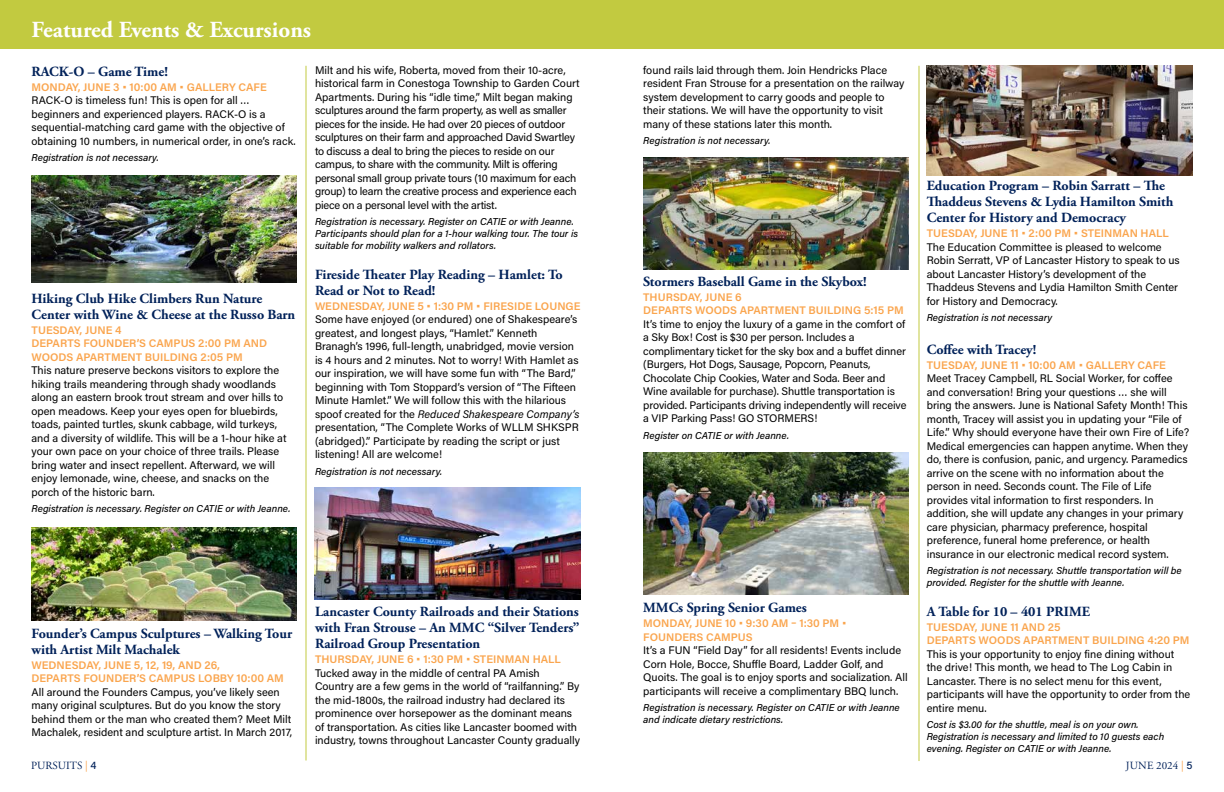
<style>
.page{position:relative;width:1224px;height:792px;background:#fff}
.page>*{position:absolute;margin:0;border:0;box-sizing:border-box;transform-origin:0 0}
.t1{font:700 23px "Adobe Garamond Pro";color:#fff}
.t2{font:700 14px/16px "Adobe Garamond Pro";color:#002159}
.t3{font:11px/13.5px "Acumin Pro";color:#000}
.t4{font:11px/13.5px "Acumin Pro";letter-spacing:-.02em;color:#000}
.t5{font:600 11px/13.5px "Acumin Pro";color:#faa54e}
.t6{font:11px "Adobe Garamond Pro";color:#002159}
.t7{font:italic 500 10px/12px "Acumin Pro";color:#000}
.s1{font-style:italic}
.s2{color:#faa54e}
.s3{font-family:"Acumin Pro";font-weight:500}
</style>
<div class="page">
<div style="left:0;top:0;width:1224px;height:48px;background:#c2ca40"></div>
<hr style="left:306px;top:66px;width:1px;height:694px;background:#c2ca40">
<hr style="left:919px;top:66px;width:1px;height:695px;background:#c2ca40">
<img style="left:32px;top:176px;width:265px;height:106px">
<img style="left:315px;top:488px;width:265px;height:112px">
<img style="left:644px;top:157px;width:265px;height:112px">
<img style="left:927px;top:66px;width:265px;height:110px">
<img style="left:31px;top:527px;width:266px;height:94px">
<img style="left:644px;top:452px;width:265px;height:142px">
<h1 class="t1" style="left:32px;top:16px;width:281px">Featured Events &amp; Excursions</h1>
<p class="t2" style="left:32px;top:64px;width:138px">RACK-O – Game Time!</p>
<p class="t5" style="left:32px;top:80px;width:237px">MONDAY, JUNE 3 • 10:00 AM • GALLERY CAFE</p>
<p class="t3" style="left:32px;top:93px;width:266px">RACK-O is timeless fun! This is open for all … beginners and experienced players. RACK-O is a sequential-matching card game with the objective of obtaining 10 numbers, in numerical order, in one’s rack.</p>
<p class="t7" style="left:32px;top:151px;width:129px">Registration is not necessary.</p>
<p class="t2" style="left:32px;top:291px;width:265px">Hiking Club Hike Climbers Run Nature<br>Center with Wine &amp; Cheese at the Russo Barn</p>
<p class="t5" style="left:32px;top:323px;width:237px">TUESDAY, JUNE 4<br>DEPARTS FOUNDER’S CAMPUS 2:00 PM AND<br>WOODS APARTMENT BUILDING 2:05 PM</p>
<p class="t3" style="left:32px;top:363px;width:257px">This nature preserve beckons visitors to explore the hiking trails meandering through shady woodlands along an eastern brook trout stream and over hills to open meadows. Keep your eyes open for bluebirds, toads, painted turtles, skunk cabbage, wild turkeys, and a diversity of wildlife. This will be a 1-hour hike at your own pace on your choice of three trails. Please bring water and insect repellent. Afterward, we will enjoy lemonade, wine, cheese, and snacks on the porch of the historic barn.</p>
<p class="t7" style="left:32px;top:502px;width:260px">Registration is necessary. Register on CATIE or with Jeanne.</p>
<p class="t4" style="left:315px;top:63px;width:266px">Milt and his wife, Roberta, moved from their 10-acre, historical farm in Conestoga Township to Garden Court Apartments. During his “idle time,” Milt began making sculptures around the farm property, as well as smaller pieces for the inside. He had over 20 pieces of outdoor sculptures on their farm and approached David Swartley to discuss a deal to bring the pieces to reside on our campus, to share with the community. Milt is offering personal small group private tours (10 maximum for each group) to learn the creative process and experience each piece on a personal level with the artist.</p>
<p class="t7" style="left:315px;top:215px;width:265px">Registration is necessary. Register on CATIE or with Jeanne.<br>Participants should plan for a 1-hour walking tour. The tour is suitable for mobility walkers and rollators.</p>
<p class="t2" style="left:315px;top:267px;width:249px">Fireside Theater Play Reading – Hamlet: To<br>Read or Not to Read!</p>
<p class="t5" style="left:315px;top:299px;width:267px">WEDNESDAY, JUNE 5 • 1:30 PM • FIRESIDE LOUNGE</p>
<p class="t3" style="left:315px;top:312px;width:266px">Some have enjoyed (or endured) one of Shakespeare’s greatest, and longest plays, “Hamlet.” Kenneth Branagh’s 1996, full-length, unabridged, movie version is 4 hours and 2 minutes. Not to worry! With Hamlet as our inspiration, we will have some fun with “The Bard,” beginning with Tom Stoppard’s version of “The Fifteen Minute Hamlet.” We will follow this with the hilarious spoof created for the <span class="s1">Reduced Shakespeare Company’s </span>presentation, “The Complete Works of WLLM SHKSPR (abridged).” Participate by reading the script or just listening! All are welcome!</p>
<p class="t7" style="left:315px;top:465px;width:129px">Registration is not necessary.</p>
<p class="t2" style="left:32px;top:626px;width:262px">Founder’s Campus Sculptures – Walking Tour with Artist Milt Machalek</p>
<p class="t5" style="left:32px;top:658px;width:254px">WEDNESDAY, JUNE 5, 12, 19, AND 26,<br>DEPARTS FOUNDER’S CAMPUS LOBBY 10:00 AM</p>
<p class="t3" style="left:32px;top:685px;width:262px">All around the Founders Campus, you’ve likely seen many original sculptures. But do you know the story behind them or the man who created them? Meet Milt Machalek, resident and sculpture artist. In March 2017,</p>
<p class="t2" style="left:315px;top:604px;width:266px;text-align:justify">Lancaster County Railroads and their Stations with Fran Strouse – An MMC “Silver Tenders” Railroad Group Presentation</p>
<p class="t5" style="left:315px;top:652px;width:247px">THURSDAY, JUNE 6 • 1:30 PM • STEINMAN HALL</p>
<p class="t3" style="left:315px;top:666px;width:267px">Tucked away in the middle of central PA Amish Country are a few gems in the world of “railfanning.” By the mid-1800s, the railroad industry had declared its prominence over horsepower as the dominant means of transportation. As cities like Lancaster boomed with industry, towns throughout Lancaster County gradually</p>
<p class="t3" style="left:643px;top:63px;width:263px">found rails laid through them. Join Hendricks Place resident Fran Strouse for a presentation on the railway system development to carry goods and people to their stations. We will have the opportunity to visit many of these stations later this month.</p>
<p class="t7" style="left:643px;top:134px;width:129px">Registration is not necessary.</p>
<p class="t2" style="left:643px;top:274px;width:225px">Stormers Baseball Game in the Skybox!</p>
<p class="t5" style="left:643px;top:290px;width:262px">THURSDAY, JUNE 6<br>DEPARTS WOODS APARTMENT BUILDING 5:15 PM</p>
<p class="t3" style="left:643px;top:317px;width:265px">It’s time to enjoy the luxury of a game in the comfort of a Sky Box! Cost is $30 per person. Includes a complimentary ticket for the sky box and a buffet dinner (Burgers, Hot Dogs, Sausage, Popcorn, Peanuts, Chocolate Chip Cookies, Water and Soda. Beer and Wine available for purchase). Shuttle transportation is provided. Participants driving independently will receive a VIP Parking Pass! GO STORMERS!</p>
<p class="t7" style="left:643px;top:429px;width:147px">Register on CATIE or with Jeanne.</p>
<p class="t2" style="left:643px;top:600px;width:165px">MMCs Spring Senior Games</p>
<p class="t5" style="left:643px;top:616px;width:205px">MONDAY, JUNE 10 • 9:30 AM – 1:30 PM •<br>FOUNDERS CAMPUS</p>
<p class="t3" style="left:643px;top:643px;width:266px">It’s a FUN “Field Day” for all residents! Events include Corn Hole, Bocce, Shuffle Board, Ladder Golf, and Quoits. The goal is to enjoy sports and socialization. All participants will receive a complimentary BBQ lunch.</p>
<p class="t7" style="left:643px;top:701px;width:258px">Registration is necessary. Register on CATIE or with Jeanne and indicate dietary restrictions.</p>
<p class="t2" style="left:927px;top:178px;width:248px">Education Program – Robin Sarratt – The<br>Thaddeus Stevens &amp; Lydia Hamilton Smith<br>Center for History and Democracy</p>
<p class="t5" style="left:927px;top:226px;width:244px">TUESDAY, JUNE 11 • 2:00 PM • STEINMAN HALL</p>
<p class="t3" style="left:927px;top:240px;width:255px">The Education Committee is pleased to welcome Robin Serratt, VP of Lancaster History to speak to us about Lancaster History’s development of the Thaddeus Stevens and Lydia Hamilton Smith Center for History and Democracy.</p>
<p class="t7" style="left:927px;top:311px;width:127px">Registration is not necessary</p>
<p class="t2" style="left:927px;top:342px;width:111px">Coffee with Tracey!</p>
<p class="t5" style="left:927px;top:358px;width:241px">TUESDAY, JUNE 11 • 10:00 AM • GALLERY CAFE</p>
<p class="t3" style="left:927px;top:371px;width:264px">Meet Tracey Campbell, RL Social Worker, for coffee and conversation! Bring your questions … she will bring the answers. June is National Safety Month! This month, Tracey will assist you in updating your “File of Life.” Why should everyone have their own Fire of Life?<br>Medical emergencies can happen anytime. When they do, there is confusion, panic, and urgency. Paramedics arrive on the scene with no information about the person in need. Seconds count. The File of Life provides vital information to first responders. In addition, she will update any changes in your primary care physician, pharmacy preference, hospital preference, funeral home preference, or health insurance in our electronic medical record system.</p>
<p class="t7" style="left:927px;top:564px;width:257px">Registration is not necessary. Shuttle transportation will be provided. Register for the shuttle with Jeanne.</p>
<p class="t2" style="left:927px;top:604px;width:165px">A Table for 10 – 401 PRIME</p>
<p class="t5" style="left:927px;top:620px;width:264px">TUESDAY, JUNE 11 AND 25<br>DEPARTS WOODS APARTMENT BUILDING 4:20 PM</p>
<p class="t3" style="left:927px;top:647px;width:265px">This is your opportunity to enjoy fine dining without the drive! This month, we head to The Log Cabin in Lancaster. There is no select menu for this event, participants will have the opportunity to order from the entire menu.</p>
<p class="t7" style="left:927px;top:718px;width:239px">Cost is $3.00 for the shuttle, meal is on your own.<br>Registration is necessary and limited to 10 guests each evening. Register on CATIE or with Jeanne.</p>
<p class="t6" style="left:31px;top:759px;width:67px">PURSUITS <span class="s2">|</span> <span class="s3">4</span></p>
<p class="t6" style="left:1126px;top:759px;width:68px">JUNE 2024 <span class="s2">|</span> <span class="s3">5</span></p>
</div>
